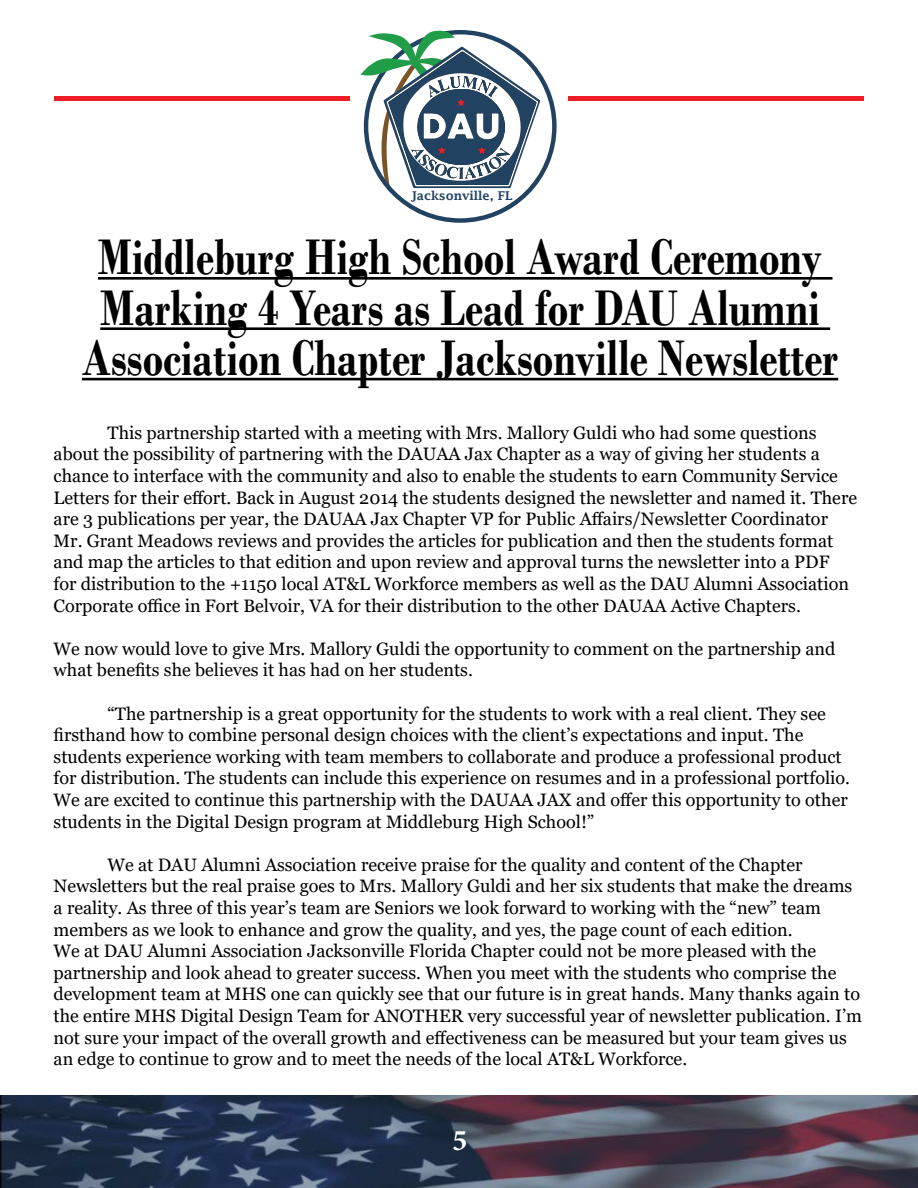
<style>
.page{position:relative;width:918px;height:1188px;background:#fff}
.page>*{position:absolute;margin:0;border:0;box-sizing:border-box;transform-origin:0 0}
.t1{font:700 52.5px/50.4px "Bodoni";color:#000;text-align:center;scale:.8 1}
.t2{font:700 30px "Minion Pro";color:#fff}
.t3{font:18px/21.6px "Georgia";color:#000}
.t4{font:600 12.15px "Lucida Fax";color:#214261}
</style>
<div class="page">
<img style="left:1px;top:1096px;width:917px;height:92px">
<div style="left:569px;top:96px;width:295px;height:5px;background:#ed1d24"></div>
<div style="left:54px;top:96px;width:295px;height:5px;background:#ed1d24"></div>
<svg style="left:361px;top:30px;width:196px;height:193px"></svg>
<hr style="left:98px;top:277px;width:734px;height:3px;background:#000">
<hr style="left:100px;top:327px;width:730px;height:3px;background:#000">
<hr style="left:82px;top:378px;width:756px;height:2px;background:#000">
<p class="t4" style="left:411px;top:189px;width:103px">Jacksonville, FL</p>
<h1 class="t1" style="left:82px;top:232px;width:947px">Middleburg High School Award Ceremony<br>Marking 4 Years as Lead for DAU Alumni<br>Association Chapter Jacksonville Newsletter</h1>
<p class="t3" style="left:54px;top:422px;width:805px;text-indent:54px">This partnership started with a meeting with Mrs. Mallory Guldi who had some questions about the possibility of partnering with the DAUAA Jax Chapter as a way of giving her students a chance to interface with the community and also to enable the students to earn Community Service Letters for their effort. Back in August 2014 the students designed the newsletter and named it. There are 3 publications per year, the DAUAA Jax Chapter VP for Public Affairs/Newsletter Coordinator Mr. Grant Meadows reviews and provides the articles for publication and then the students format and map the articles to that edition and upon review and approval turns the newsletter into a PDF<br>for distribution to the +1150 local AT&amp;L Workforce members as well as the DAU Alumni Association Corporate office in Fort Belvoir, VA for their distribution to the other DAUAA Active Chapters.</p>
<p class="t3" style="left:54px;top:638px;width:783px">We now would love to give Mrs. Mallory Guldi the opportunity to comment on the partnership and what benefits she believes it has had on her students.</p>
<p class="t3" style="left:54px;top:703px;width:798px;text-indent:54px">“The partnership is a great opportunity for the students to work with a real client. They see firsthand how to combine personal design choices with the client’s expectations and input. The students experience working with team members to collaborate and produce a professional product for distribution. The students can include this experience on resumes and in a professional portfolio.<br>We are excited to continue this partnership with the DAUAA JAX and offer this opportunity to other students in the Digital Design program at Middleburg High School!”</p>
<p class="t3" style="left:54px;top:854px;width:810px;text-indent:54px">We at DAU Alumni Association receive praise for the quality and content of the Chapter Newsletters but the real praise goes to Mrs. Mallory Guldi and her six students that make the dreams a reality. As three of this year’s team are Seniors we look forward to working with the “new” team members as we look to enhance and grow the quality, and yes, the page count of each edition.<br>We at DAU Alumni Association Jacksonville Florida Chapter could not be more pleased with the partnership and look ahead to greater success. When you meet with the students who comprise the development team at MHS one can quickly see that our future is in great hands. Many thanks again to the entire MHS Digital Design Team for ANOTHER very successful year of newsletter publication. I’m not sure your impact of the overall growth and effectiveness can be measured but your team gives us an edge to continue to grow and to meet the needs of the local AT&amp;L Workforce.</p>
<h2 class="t2" style="left:453px;top:1119px;width:16px">5</h2>
</div>
